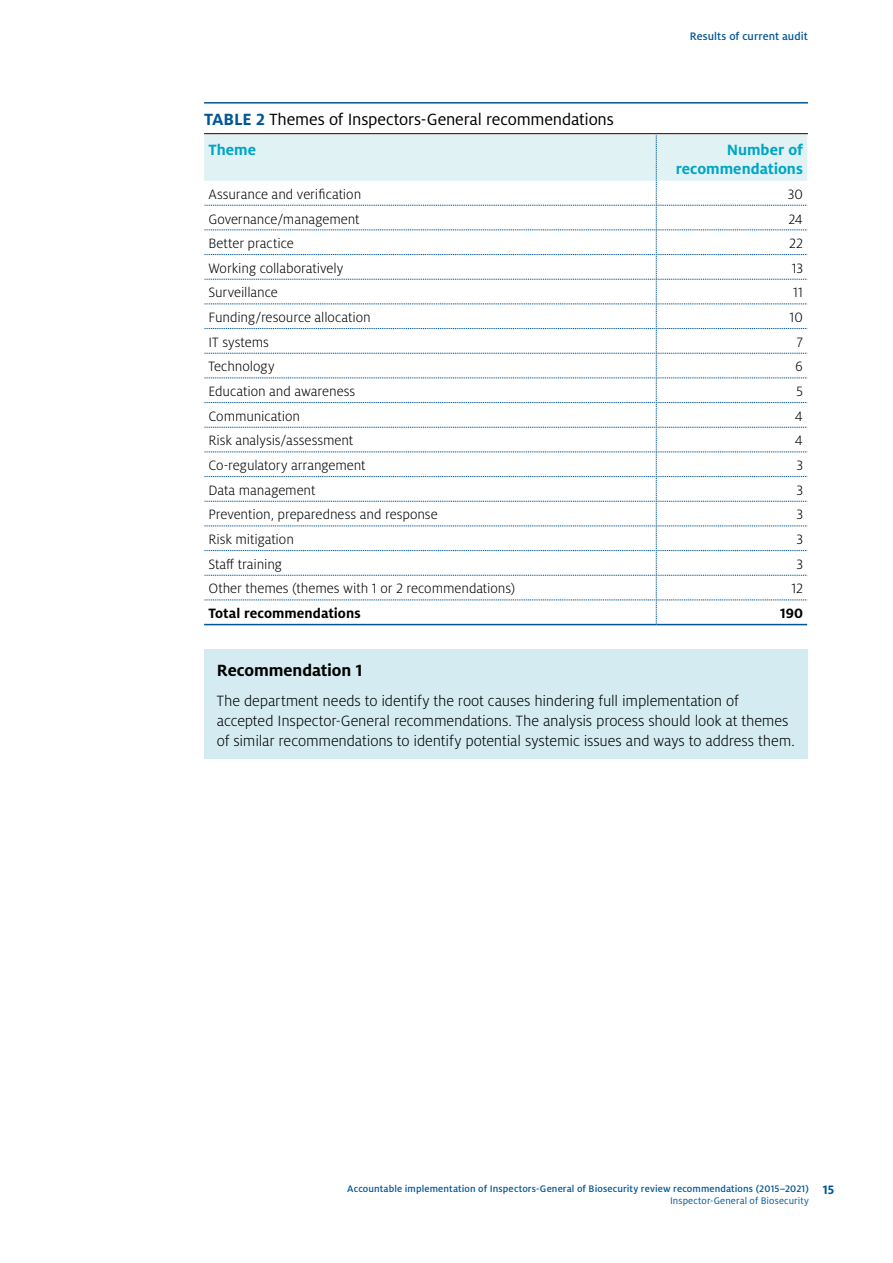
<style>
.page{position:relative;width:893px;height:1263px;background:#fff}
.page>*{position:absolute;margin:0;border:0;box-sizing:border-box;transform-origin:0 0}
.t1{font:18px "Milo Pro";letter-spacing:-.01em;color:#000}
.t2{font:700 18px "Milo Pro";color:#000}
.t3{font:300 16.5px/19.8px "Milo Pro";letter-spacing:-.01em;color:#000}
.t4{font:700 16.5px/19.8px "Milo Pro";color:#00a6c3;text-align:right}
.t5{font:300 15px "Milo Pro";letter-spacing:-.005em;color:#000}
.t6{font:700 15px "Milo Pro";letter-spacing:.005em;color:#000}
.t7{font:500 12px "Milo Pro";letter-spacing:.005em;color:#005695}
.t8{font:500 10.5px/12.6px "Milo Pro";letter-spacing:.01em;color:#005695}
.s1{font-weight:700;color:#005695}
.s2{font-weight:700;font-size:13.5px}
.s3{font-weight:400}
</style>
<div class="page">
<hr style="left:204px;top:102px;width:604px;height:2px;background:#005695">
<hr style="left:204px;top:133px;width:604px;height:1px;background:#000">
<hr style="left:204px;top:624px;width:452px;height:1px;background:#005695">
<svg style="left:204px;top:135px;width:604px;height:489px"></svg>
<hr style="left:656px;top:624px;width:151px;height:1px;background:#005695">
<div style="left:204px;top:649px;width:604px;height:109px;background:#d4ecf1"></div>
<p class="t7" style="left:690px;top:29px;width:120px">Results of current audit</p>
<p class="t1" style="left:204px;top:109px;width:411px"><span class="s1">TABLE 2</span> Themes of Inspectors-General recommendations</p>
<p class="t4" style="left:208px;top:139px;width:49px">Theme</p>
<p class="t4" style="left:676px;top:139px;width:129px">Number of recommendations</p>
<p class="t5" style="left:208px;top:186px;width:154px">Assurance and verification</p>
<p class="t5" style="left:788px;top:186px;width:17px">30</p>
<p class="t5" style="left:208px;top:211px;width:153px">Governance/management</p>
<p class="t5" style="left:788px;top:211px;width:16px">24</p>
<p class="t5" style="left:208px;top:235px;width:87px">Better practice</p>
<p class="t5" style="left:789px;top:235px;width:15px">22</p>
<p class="t5" style="left:208px;top:260px;width:136px">Working collaboratively</p>
<p class="t5" style="left:792px;top:260px;width:13px">13</p>
<p class="t5" style="left:208px;top:285px;width:71px">Surveillance</p>
<p class="t5" style="left:793px;top:285px;width:11px">11</p>
<p class="t5" style="left:208px;top:309px;width:164px">Funding/resource allocation</p>
<p class="t5" style="left:790px;top:309px;width:15px">10</p>
<p class="t5" style="left:208px;top:334px;width:62px">IT systems</p>
<p class="t5" style="left:797px;top:334px;width:8px">7</p>
<p class="t5" style="left:208px;top:359px;width:68px">Technology</p>
<p class="t5" style="left:795px;top:359px;width:9px">6</p>
<p class="t5" style="left:208px;top:383px;width:148px">Education and awareness</p>
<p class="t5" style="left:796px;top:383px;width:8px">5</p>
<p class="t5" style="left:208px;top:408px;width:93px">Communication</p>
<p class="t5" style="left:795px;top:408px;width:9px">4</p>
<p class="t5" style="left:208px;top:432px;width:146px">Risk analysis/assessment</p>
<p class="t5" style="left:795px;top:432px;width:9px">4</p>
<p class="t5" style="left:208px;top:457px;width:159px">Co-regulatory arrangement</p>
<p class="t5" style="left:796px;top:457px;width:8px">3</p>
<p class="t5" style="left:208px;top:482px;width:109px">Data management</p>
<p class="t5" style="left:796px;top:482px;width:8px">3</p>
<p class="t5" style="left:208px;top:506px;width:231px">Prevention, preparedness and response</p>
<p class="t5" style="left:796px;top:506px;width:8px">3</p>
<p class="t5" style="left:208px;top:531px;width:87px">Risk mitigation</p>
<p class="t5" style="left:796px;top:531px;width:8px">3</p>
<p class="t5" style="left:208px;top:556px;width:75px">Staff training</p>
<p class="t5" style="left:796px;top:556px;width:8px">3</p>
<p class="t5" style="left:208px;top:580px;width:308px">Other themes (themes with 1 or 2 recommendations)</p>
<p class="t5" style="left:791px;top:580px;width:13px">12</p>
<p class="t6" style="left:208px;top:605px;width:154px">Total recommendations</p>
<p class="t6" style="left:780px;top:605px;width:24px">190</p>
<p class="t2" style="left:217px;top:660px;width:147px">Recommendation 1</p>
<p class="t3" style="left:217px;top:691px;width:579px">The department needs to identify the root causes hindering full implementation of accepted Inspector-General recommendations. The analysis process should look at themes of similar recommendations to identify potential systemic issues and ways to address them.</p>
<p class="t8" style="left:670px;top:1182px;width:166px;text-indent:-323px">Accountable implementation of Inspectors-General of Biosecurity review recommendations (2015–2021) <span class="s2">15<br></span><span class="s3">Inspector-General of Biosecurity</span></p>
</div>
